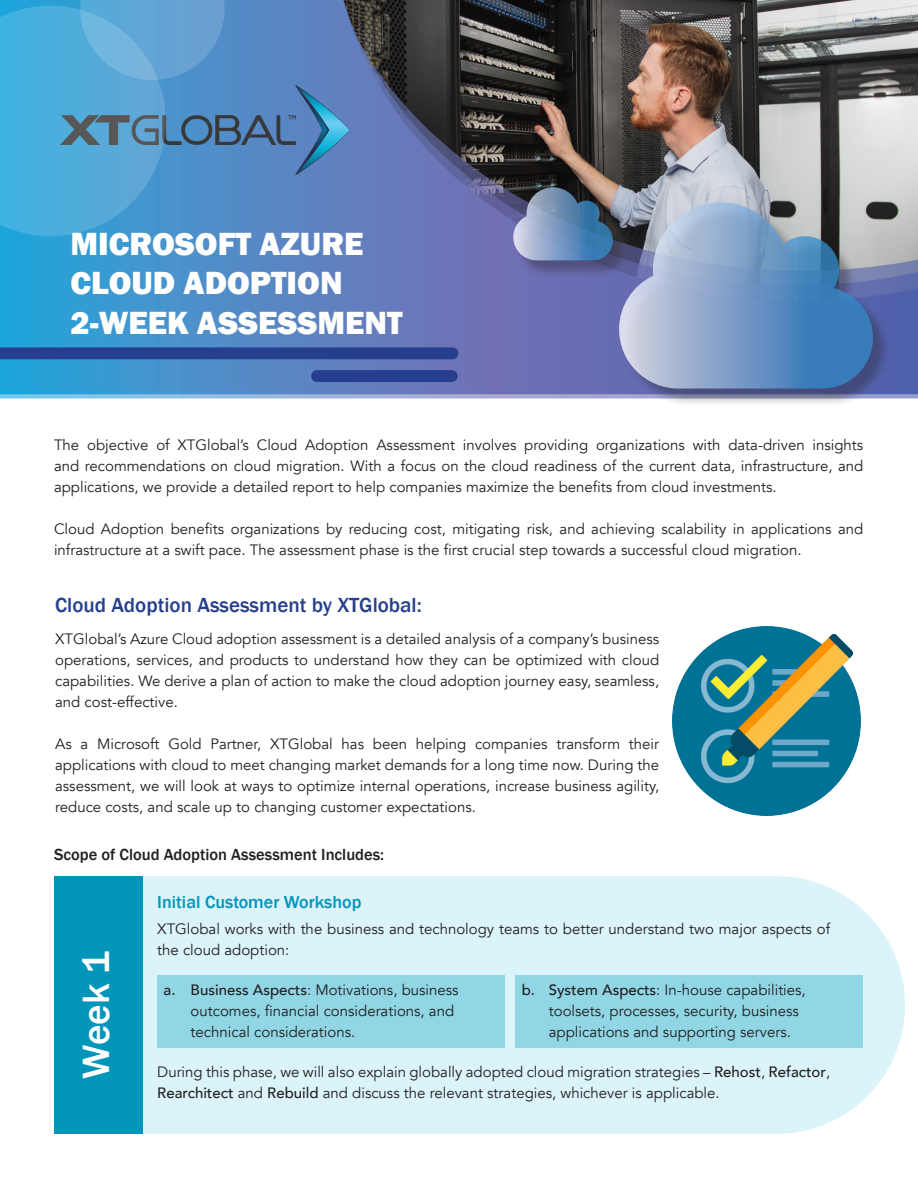
<style>
.page{position:relative;width:918px;height:1188px;background:#fff}
.page>*{position:absolute;margin:0;border:0;box-sizing:border-box;transform-origin:0 0}
.t1{font:500 39px "Franklin Gothic";color:#fff}
.t2{font:800 33px "Franklin Gothic";color:#fff}
.t3{font:500 21px "Franklin Gothic";color:#253f8e}
.t4{font:500 18px "Franklin Gothic";color:#0295ba}
.t5{font:500 16.5px "Franklin Gothic";color:#231f20}
.t6{font:15px/21px "Avenir";color:#231f20}
.s1{font-weight:500}
</style>
<div class="page">
<div style="left:143px;top:876px;width:762px;height:258px;background:#daf4fa"></div>
<svg style="left:0;top:0;width:918px;height:390px;background:#5e7594"></svg>
<img style="left:225px;top:86px;width:71px;height:89px">
<img style="left:296px;top:86px;width:53px;height:89px">
<div style="left:515px;top:190px;width:376px;height:217px;background:#231f20;opacity:.46"></div>
<svg style="left:0;top:0;width:225px;height:236px;background:#50a1d1"></svg>
<svg style="left:0;top:347px;width:458px;height:12px;background:#26418f"></svg>
<div style="left:311px;top:370px;width:147px;height:12px;background:#253f8e;border-radius:6px"></div>
<img style="left:673px;top:627px;width:188px;height:188px">
<div style="left:54px;top:876px;width:89px;height:258px;background:#0295ba"></div>
<div style="left:157px;top:975px;width:348px;height:73px;background:#91d6e5"></div>
<div style="left:515px;top:975px;width:348px;height:73px;background:#91d6e5"></div>
<svg style="left:619px;top:202px;width:254px;height:187px;background:#636789"></svg>
<svg style="left:513px;top:187px;width:100px;height:73px;background:#3e3c53"></svg>
<p class="t2" style="left:70px;top:222px;width:294px">MICROSOFT AZURE</p>
<p class="t2" style="left:70px;top:262px;width:274px">CLOUD ADOPTION</p>
<p class="t2" style="left:70px;top:302px;width:334px">2-WEEK ASSESSMENT</p>
<p class="t6" style="left:54px;top:434px;width:811px;text-align:justify">The objective of XTGlobal’s Cloud Adoption Assessment involves providing organizations with data-driven insights and recommendations on cloud migration. With a focus on the cloud readiness of the current data, infrastructure, and applications, we provide a detailed report to help companies maximize the benefits from cloud investments.</p>
<p class="t6" style="left:54px;top:518px;width:811px">Cloud Adoption benefits organizations by reducing cost, mitigating risk, and achieving scalability in applications and infrastructure at a swift pace. The assessment phase is the first crucial step towards a successful cloud migration.</p>
<p class="t3" style="left:55px;top:592px;width:368px">Cloud Adoption Assessment by XTGlobal:</p>
<p class="t6" style="left:55px;top:628px;width:606px;text-align:justify">XTGlobal’s Azure Cloud adoption assessment is a detailed analysis of a company’s business operations, services, and products to understand how they can be optimized with cloud capabilities. We derive a plan of action to make the cloud adoption journey easy, seamless, and cost-effective.</p>
<p class="t6" style="left:55px;top:733px;width:606px;text-align:justify">As a Microsoft Gold Partner, XTGlobal has been helping companies transform their applications with cloud to meet changing market demands for a long time now. During the assessment, we will look at ways to optimize internal operations, increase business agility, reduce costs, and scale up to changing customer expectations.</p>
<p class="t5" style="left:54px;top:845px;width:332px">Scope of Cloud Adoption Assessment Includes:</p>
<p class="t1" style="left:72px;top:1078px;width:129px;rotate:-90deg">Week 1</p>
<p class="t4" style="left:157px;top:891px;width:206px">Initial Customer Workshop</p>
<p class="t6" style="left:157px;top:918px;width:675px">XTGlobal works with the business and technology teams to better understand two major aspects of the cloud adoption:</p>
<p class="t6" style="left:191px;top:980px;width:270px;text-indent:-27px"><span class="s1">a. Business Aspects</span>: Motivations, business outcomes, financial considerations, and technical considerations.</p>
<p class="t6" style="left:549px;top:980px;width:259px;text-indent:-27px"><span class="s1">b. System Aspects</span>: In-house capabilities, toolsets, processes, security, business applications and supporting servers.</p>
<p class="t6" style="left:157px;top:1061px;width:675px">During this phase, we will also explain globally adopted cloud migration strategies – <span class="s1">Rehost</span>, <span class="s1">Refactor</span>,<br><span class="s1">Rearchitect</span> and <span class="s1">Rebuild</span> and discuss the relevant strategies, whichever is applicable.</p>
</div>
